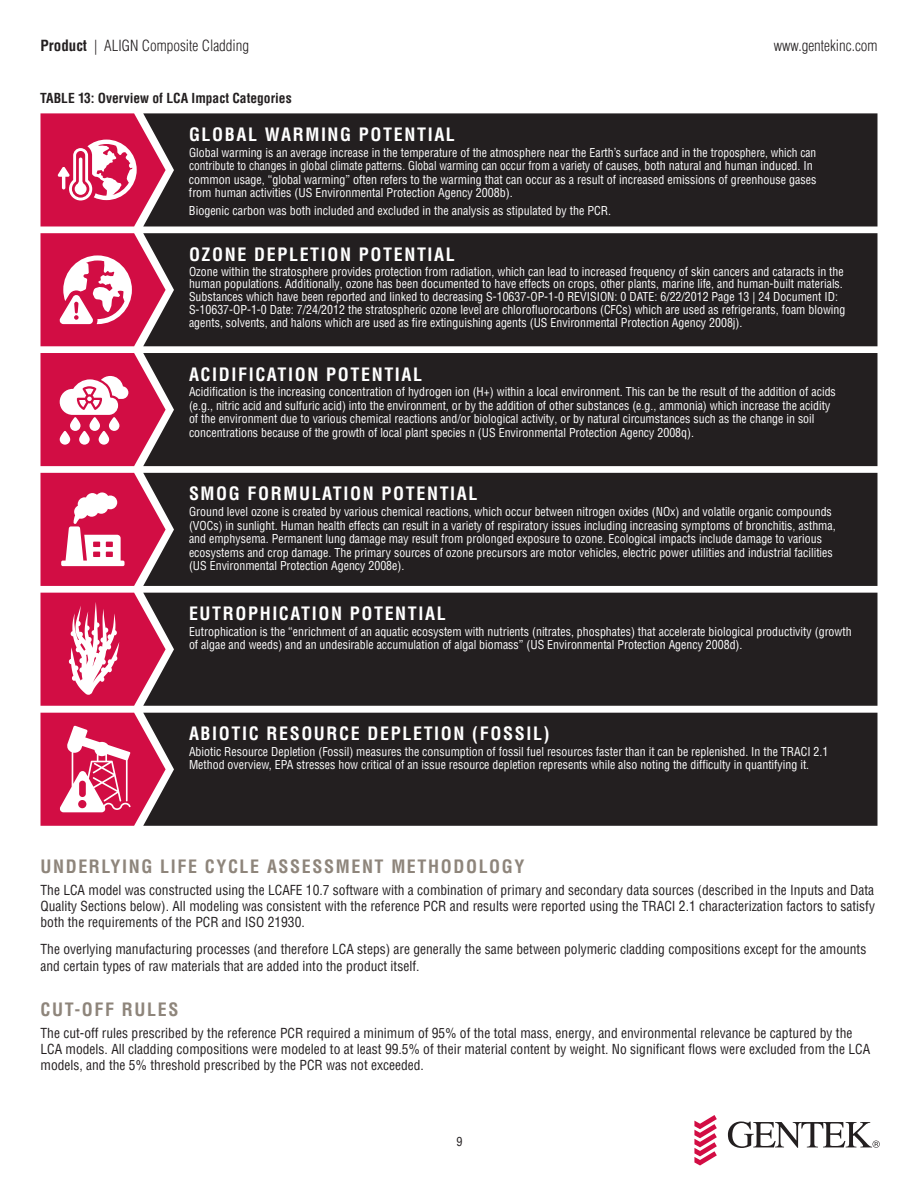
<style>
.page{position:relative;width:918px;height:1188px;background:#fff}
.page>*{position:absolute;margin:0;border:0;box-sizing:border-box;transform-origin:0 0}
.t1{font:700 condensed 18px "Helvetica LT Pro";letter-spacing:.09em;color:#fff}
.t2{font:700 condensed 18px "Helvetica LT Pro";letter-spacing:.09em;color:#8e857b}
.t3{font:300 condensed 15px "Helvetica LT Pro";color:#231f20}
.t4{font:condensed 13.5px/16.2px "Helvetica LT Pro";color:#231f20}
.t5{font:700 condensed 13.5px "Helvetica LT Pro";color:#231f20}
.t6{font:condensed 12px/13.5px "Helvetica LT Pro";color:#fff}
.t7{font:condensed 12px "Helvetica LT Pro";color:#231f20}
.s1{font-weight:700}
</style>
<div class="page">
<svg style="left:694px;top:1115px;width:23px;height:50px"></svg>
<svg style="left:728px;top:1121px;width:152px;height:27px"></svg>
<div style="left:166px;top:113px;width:712px;height:113px;background:#231f20"></div>
<div style="left:166px;top:233px;width:712px;height:113px;background:#231f20"></div>
<div style="left:166px;top:353px;width:712px;height:113px;background:#231f20"></div>
<div style="left:166px;top:473px;width:712px;height:113px;background:#231f20"></div>
<div style="left:166px;top:593px;width:712px;height:113px;background:#231f20"></div>
<div style="left:166px;top:713px;width:712px;height:113px;background:#231f20"></div>
<svg style="left:40px;top:233px;width:126px;height:113px"></svg>
<svg style="left:40px;top:473px;width:126px;height:113px"></svg>
<svg style="left:40px;top:113px;width:126px;height:113px"></svg>
<svg style="left:40px;top:353px;width:126px;height:113px"></svg>
<svg style="left:40px;top:593px;width:126px;height:113px"></svg>
<svg style="left:40px;top:713px;width:126px;height:113px"></svg>
<p class="t3" style="left:40px;top:36px;width:210px"><span class="s1">Product</span> | ALIGN Composite Cladding</p>
<p class="t3" style="left:774px;top:36px;width:105px">www.gentekinc.com</p>
<p class="t5" style="left:40px;top:89px;width:253px">TABLE 13: Overview of LCA Impact Categories</p>
<h1 class="t1" style="left:189px;top:122px;width:267px">GLOBAL WARMING POTENTIAL</h1>
<p class="t6" style="left:189px;top:145px;width:629px">Global warming is an average increase in the temperature of the atmosphere near the Earth’s surface and in the troposphere, which can contribute to changes in global climate patterns. Global warming can occur from a variety of causes, both natural and human induced. In common usage, “global warming” often refers to the warming that can occur as a result of increased emissions of greenhouse gases from human activities (US Environmental Protection Agency 2008b).</p>
<p class="t6" style="left:189px;top:204px;width:424px">Biogenic carbon was both included and excluded in the analysis as stipulated by the PCR.</p>
<h1 class="t1" style="left:189px;top:242px;width:267px">OZONE DEPLETION POTENTIAL</h1>
<p class="t6" style="left:189px;top:265px;width:658px;line-height:12.8px">Ozone within the stratosphere provides protection from radiation, which can lead to increased frequency of skin cancers and cataracts in the human populations. Additionally, ozone has been documented to have effects on crops, other plants, marine life, and human-built materials.<br>Substances which have been reported and linked to decreasing S-10637-OP-1-0 REVISION: 0 DATE: 6/22/2012 Page 13 | 24 Document ID:<br>S-10637-OP-1-0 Date: 7/24/2012 the stratospheric ozone level are chlorofluorocarbons (CFCs) which are used as refrigerants, foam blowing agents, solvents, and halons which are used as fire extinguishing agents (US Environmental Protection Agency 2008j).</p>
<h1 class="t1" style="left:189px;top:362px;width:235px">ACIDIFICATION POTENTIAL</h1>
<p class="t6" style="left:189px;top:385px;width:648px">Acidification is the increasing concentration of hydrogen ion (H+) within a local environment. This can be the result of the addition of acids (e.g., nitric acid and sulfuric acid) into the environment, or by the addition of other substances (e.g., ammonia) which increase the acidity of the environment due to various chemical reactions and/or biological activity, or by natural circumstances such as the change in soil concentrations because of the growth of local plant species n (US Environmental Protection Agency 2008q).</p>
<h1 class="t1" style="left:189px;top:482px;width:290px">SMOG FORMULATION POTENTIAL</h1>
<p class="t6" style="left:189px;top:505px;width:648px">Ground level ozone is created by various chemical reactions, which occur between nitrogen oxides (NOx) and volatile organic compounds (VOCs) in sunlight. Human health effects can result in a variety of respiratory issues including increasing symptoms of bronchitis, asthma, and emphysema. Permanent lung damage may result from prolonged exposure to ozone. Ecological impacts include damage to various ecosystems and crop damage. The primary sources of ozone precursors are motor vehicles, electric power utilities and industrial facilities (US Environmental Protection Agency 2008e).</p>
<h1 class="t1" style="left:189px;top:602px;width:258px">EUTROPHICATION POTENTIAL</h1>
<p class="t6" style="left:189px;top:625px;width:664px">Eutrophication is the “enrichment of an aquatic ecosystem with nutrients (nitrates, phosphates) that accelerate biological productivity (growth of algae and weeds) and an undesirable accumulation of algal biomass” (US Environmental Protection Agency 2008d).</p>
<h1 class="t1" style="left:189px;top:722px;width:362px">ABIOTIC RESOURCE DEPLETION (FOSSIL)</h1>
<p class="t6" style="left:189px;top:745px;width:641px">Abiotic Resource Depletion (Fossil) measures the consumption of fossil fuel resources faster than it can be replenished. In the TRACI 2.1<br>Method overview, EPA stresses how critical of an issue resource depletion represents while also noting the difficulty in quantifying it.</p>
<h1 class="t2" style="left:40px;top:855px;width:486px">UNDERLYING LIFE CYCLE ASSESSMENT METHODOLOGY</h1>
<p class="t4" style="left:40px;top:882px;width:836px;text-align:justify">The LCA model was constructed using the LCAFE 10.7 software with a combination of primary and secondary data sources (described in the Inputs and Data Quality Sections below). All modeling was consistent with the reference PCR and results were reported using the TRACI 2.1 characterization factors to satisfy both the requirements of the PCR and ISO 21930.</p>
<p class="t4" style="left:40px;top:941px;width:827px">The overlying manufacturing processes (and therefore LCA steps) are generally the same between polymeric cladding compositions except for the amounts and certain types of raw materials that are added into the product itself.</p>
<h1 class="t2" style="left:40px;top:997px;width:139px">CUT-OFF RULES</h1>
<p class="t4" style="left:40px;top:1024px;width:831px">The cut-off rules prescribed by the reference PCR required a minimum of 95% of the total mass, energy, and environmental relevance be captured by the<br>LCA models. All cladding compositions were modeled to at least 99.5% of their material content by weight. No significant flows were excluded from the LCA models, and the 5% threshold prescribed by the PCR was not exceeded.</p>
<p class="t7" style="left:456px;top:1134px;width:7px">9</p>
</div>
